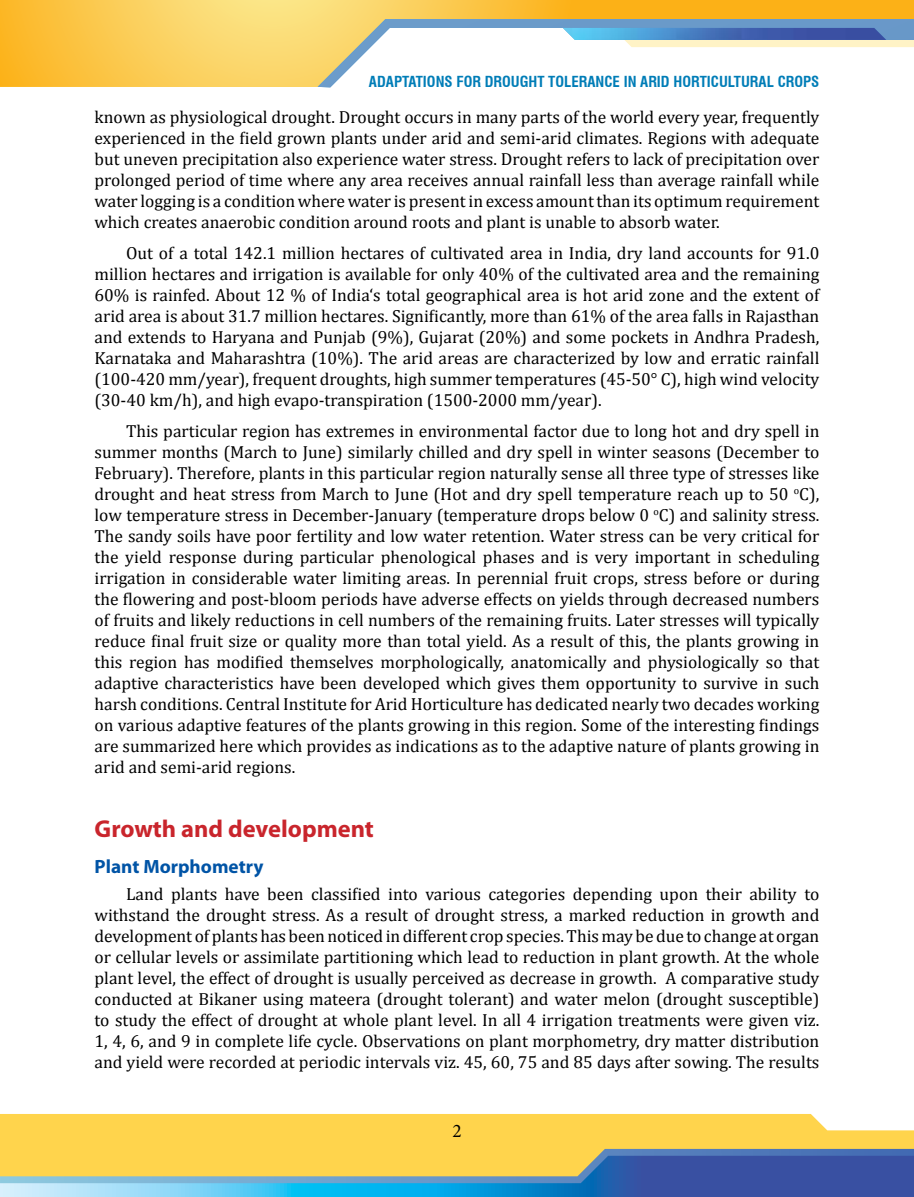
<style>
.page{position:relative;width:914px;height:1197px;background:#fff}
.page>*{position:absolute;margin:0;border:0;box-sizing:border-box;transform-origin:0 0}
.t1{font:700 24.5px "Myriad Pro";color:#c9252c}
.t2{font:700 19.25px "Myriad Pro";color:#0054a6}
.t3{font:19.25px "Minion Pro";color:#000}
.t4{font:17.5px/21px "Cambria";color:#000;text-align:justify}
.t5{font:700 condensed 14.88px "Swiss 721 BT";color:#007db7}
</style>
<div class="page">
<svg style="left:0;top:0;width:914px;height:87px;background:#fbc84c"></svg>
<svg style="left:317px;top:19px;width:597px;height:68px"></svg>
<svg style="left:0;top:1114px;width:914px;height:83px;background:#bbb67a"></svg>
<p class="t5" style="left:369px;top:73px;width:452px">ADAPTATIONS FOR DROUGHT TOLERANCE IN ARID HORTICULTURAL CROPS</p>
<p class="t4" style="left:94px;top:106px;width:726px">known as physiological drought. Drought occurs in many parts of the world every year, frequently experienced in the field grown plants under arid and semi-arid climates. Regions with adequate but uneven precipitation also experience water stress. Drought refers to lack of precipitation over prolonged period of time where any area receives annual rainfall less than average rainfall while water logging is a condition where water is present in excess amount than its optimum requirement which creates anaerobic condition around roots and plant is unable to absorb water.</p>
<p class="t4" style="left:94px;top:242px;width:726px;text-indent:32px">Out of a total 142.1 million hectares of cultivated area in India, dry land accounts for 91.0 million hectares and irrigation is available for only 40% of the cultivated area and the remaining 60% is rainfed. About 12 % of India‘s total geographical area is hot arid zone and the extent of arid area is about 31.7 million hectares. Significantly, more than 61% of the area falls in Rajasthan and extends to Haryana and Punjab (9%), Gujarat (20%) and some pockets in Andhra Pradesh, Karnataka and Maharashtra (10%). The arid areas are characterized by low and erratic rainfall (100-420 mm/year), frequent droughts, high summer temperatures (45-50° C), high wind velocity (30-40 km/h), and high evapo-transpiration (1500-2000 mm/year).</p>
<p class="t4" style="left:94px;top:420px;width:726px;text-indent:32px">This particular region has extremes in environmental factor due to long hot and dry spell in summer months (March to June) similarly chilled and dry spell in winter seasons (December to February). Therefore, plants in this particular region naturally sense all three type of stresses like drought and heat stress from March to June (Hot and dry spell temperature reach up to 50 <sup>o</sup>C), low temperature stress in December-January (temperature drops below 0 <sup>o</sup>C) and salinity stress.<br>The sandy soils have poor fertility and low water retention. Water stress can be very critical for the yield response during particular phenological phases and is very important in scheduling irrigation in considerable water limiting areas. In perennial fruit crops, stress before or during the flowering and post-bloom periods have adverse effects on yields through decreased numbers of fruits and likely reductions in cell numbers of the remaining fruits. Later stresses will typically reduce final fruit size or quality more than total yield. As a result of this, the plants growing in this region has modified themselves morphologically, anatomically and physiologically so that adaptive characteristics have been developed which gives them opportunity to survive in such harsh conditions. Central Institute for Arid Horticulture has dedicated nearly two decades working on various adaptive features of the plants growing in this region. Some of the interesting findings are summarized here which provides as indications as to the adaptive nature of plants growing in arid and semi-arid regions.</p>
<h1 class="t1" style="left:94px;top:813px;width:281px">Growth and development</h1>
<p class="t2" style="left:94px;top:854px;width:170px">Plant Morphometry</p>
<p class="t4" style="left:94px;top:884px;width:726px;text-indent:32px">Land plants have been classified into various categories depending upon their ability to withstand the drought stress. As a result of drought stress, a marked reduction in growth and development of plants has been noticed in different crop species. This may be due to change at organ or cellular levels or assimilate partitioning which lead to reduction in plant growth. At the whole plant level, the effect of drought is usually perceived as decrease in growth. A comparative study conducted at Bikaner using mateera (drought tolerant) and water melon (drought susceptible) to study the effect of drought at whole plant level. In all 4 irrigation treatments were given viz.<br>1, 4, 6, and 9 in complete life cycle. Observations on plant morphometry, dry matter distribution and yield were recorded at periodic intervals viz. 45, 60, 75 and 85 days after sowing. The results</p>
<p class="t3" style="left:452px;top:1118px;width:11px">2</p>
</div>
